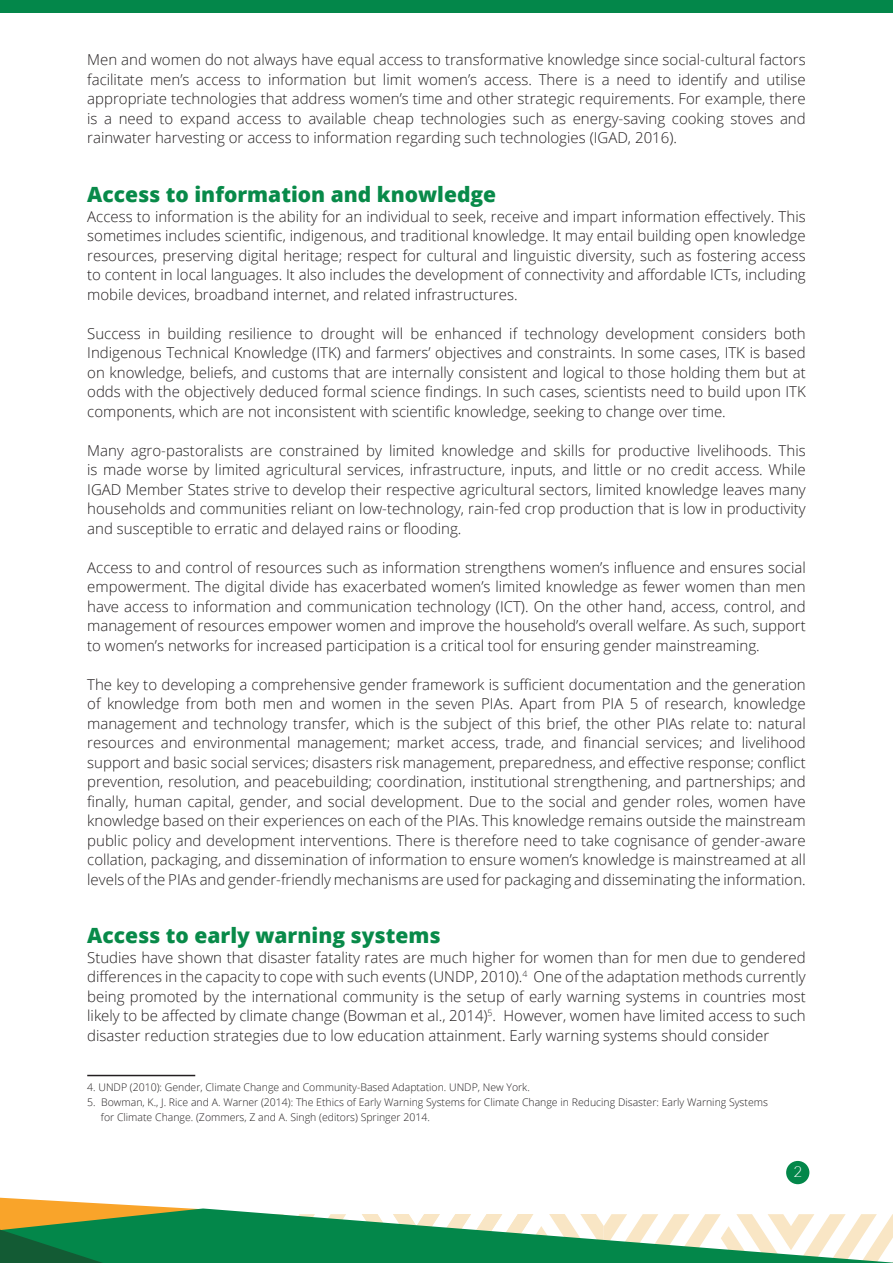
<style>
.page{position:relative;width:893px;height:1263px;background:#fff}
.page>*{position:absolute;margin:0;border:0;box-sizing:border-box;transform-origin:0 0}
.t1{font:800 21px "Open Sans";color:#088a49}
.t2{font:300 15px/19.5px "Open Sans";color:#231f20;text-align:justify}
.t3{font:300 15px "Lato";color:#fff}
.t4{font:300 10.5px "Open Sans";color:#231f20}
</style>
<div class="page">
<div style="left:786px;top:1161px;width:23px;height:23px;background:#03874a;border-radius:50%"></div>
<hr style="left:87px;top:1075px;width:108px;height:1px;background:#231f20">
<div style="left:0;top:0;width:893px;height:13px;background:#03874a"></div>
<svg style="left:0;top:1198px;width:893px;height:65px"></svg>
<p class="t2" style="left:87px;top:50px;width:720px">Men and women do not always have equal access to transformative knowledge since social-cultural factors facilitate men’s access to information but limit women’s access. There is a need to identify and utilise appropriate technologies that address women’s time and other strategic requirements. For example, there is a need to expand access to available cheap technologies such as energy-saving cooking stoves and rainwater harvesting or access to information regarding such technologies (IGAD, 2016).</p>
<p class="t1" style="left:87px;top:178px;width:410px">Access to information and knowledge</p>
<p class="t2" style="left:87px;top:206px;width:720px">Access to information is the ability for an individual to seek, receive and impart information effectively. This sometimes includes scientific, indigenous, and traditional knowledge. It may entail building open knowledge resources, preserving digital heritage; respect for cultural and linguistic diversity, such as fostering access to content in local languages. It also includes the development of connectivity and affordable ICTs, including mobile devices, broadband internet, and related infrastructures.</p>
<p class="t2" style="left:87px;top:323px;width:720px">Success in building resilience to drought will be enhanced if technology development considers both Indigenous Technical Knowledge (ITK) and farmers’ objectives and constraints. In some cases, ITK is based on knowledge, beliefs, and customs that are internally consistent and logical to those holding them but at odds with the objectively deduced formal science findings. In such cases, scientists need to build upon ITK components, which are not inconsistent with scientific knowledge, seeking to change over time.</p>
<p class="t2" style="left:87px;top:440px;width:720px">Many agro-pastoralists are constrained by limited knowledge and skills for productive livelihoods. This is made worse by limited agricultural services, infrastructure, inputs, and little or no credit access. While IGAD Member States strive to develop their respective agricultural sectors, limited knowledge leaves many households and communities reliant on low-technology, rain-fed crop production that is low in productivity and susceptible to erratic and delayed rains or flooding.</p>
<p class="t2" style="left:87px;top:557px;width:720px">Access to and control of resources such as information strengthens women’s influence and ensures social empowerment. The digital divide has exacerbated women’s limited knowledge as fewer women than men have access to information and communication technology (ICT). On the other hand, access, control, and management of resources empower women and improve the household’s overall welfare. As such, support to women’s networks for increased participation is a critical tool for ensuring gender mainstreaming.</p>
<p class="t2" style="left:87px;top:674px;width:720px">The key to developing a comprehensive gender framework is sufficient documentation and the generation of knowledge from both men and women in the seven PIAs. Apart from PIA 5 of research, knowledge management and technology transfer, which is the subject of this brief, the other PIAs relate to: natural resources and environmental management; market access, trade, and financial services; and livelihood support and basic social services; disasters risk management, preparedness, and effective response; conflict prevention, resolution, and peacebuilding; coordination, institutional strengthening, and partnerships; and finally, human capital, gender, and social development. Due to the social and gender roles, women have knowledge based on their experiences on each of the PIAs. This knowledge remains outside the mainstream public policy and development interventions. There is therefore need to take cognisance of gender-aware collation, packaging, and dissemination of information to ensure women’s knowledge is mainstreamed at all levels of the PIAs and gender-friendly mechanisms are used for packaging and disseminating the information.</p>
<p class="t1" style="left:87px;top:919px;width:355px">Access to early warning systems</p>
<p class="t2" style="left:87px;top:947px;width:720px">Studies have shown that disaster fatality rates are much higher for women than for men due to gendered differences in the capacity to cope with such events (UNDP, 2010).<sup>4</sup> One of the adaptation methods currently being promoted by the international community is the setup of early warning systems in countries most likely to be affected by climate change (Bowman et al., 2014)<sup>5</sup>. However, women have limited access to such disaster reduction strategies due to low education attainment. Early warning systems should consider</p>
<p class="t4" style="left:87px;top:1079px;width:444px">4. UNDP (2010): Gender, Climate Change and Community-Based Adaptation. UNDP, New York.</p>
<p class="t4" style="left:87px;top:1094px;width:682px">5. Bowman, K., J. Rice and A. Warner (2014): The Ethics of Early Warning Systems for Climate Change in Reducing Disaster: Early Warning Systems</p>
<p class="t4" style="left:101px;top:1109px;width:330px">for Climate Change. (Zommers, Z and A. Singh (editors) Springer 2014.</p>
<p class="t3" style="left:793px;top:1164px;width:10px">2</p>
</div>
